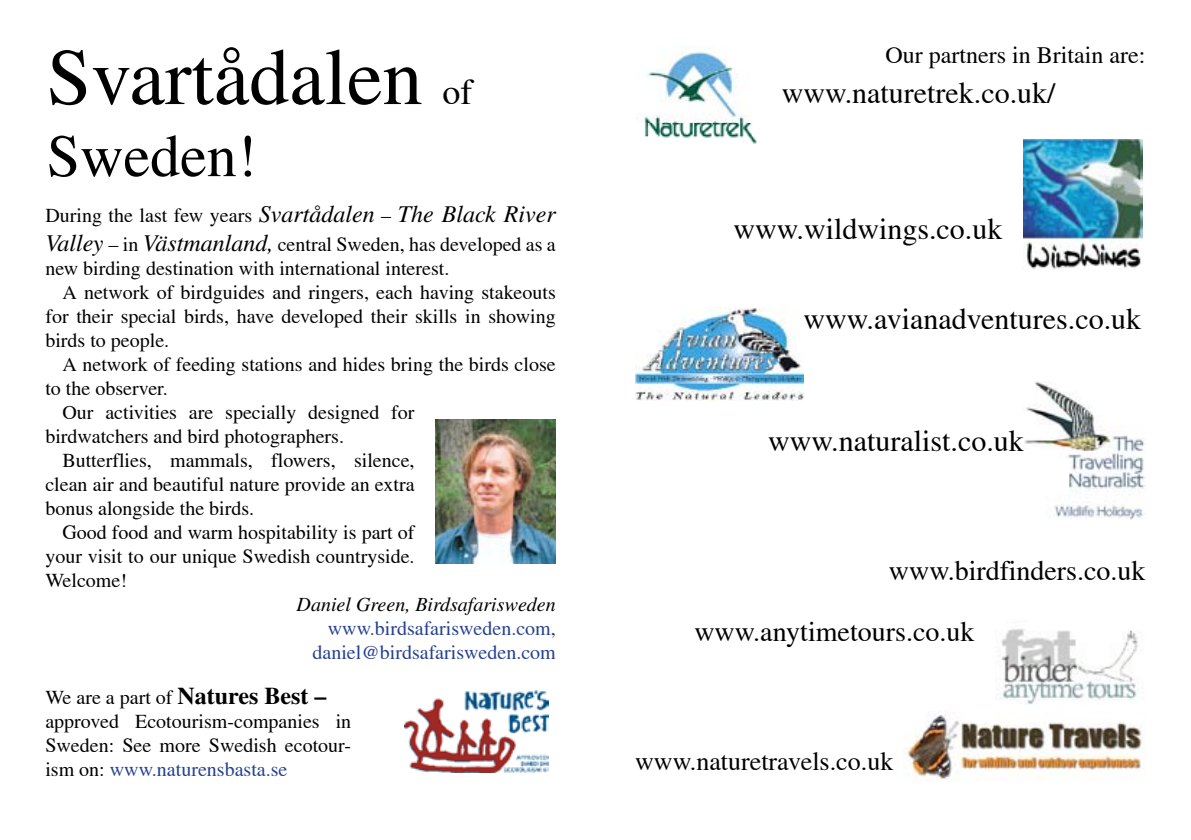
<style>
.page{position:relative;width:1191px;height:840px;background:#fff}
.page>*{position:absolute;margin:0;border:0;box-sizing:border-box;transform-origin:0 0}
.t1{font:80px "Times";color:#000}
.t2{font:60px "Times";color:#000}
.t3{font:36px "Times";color:#000}
.t4{font:30px "Times";color:#000}
.t5{font:28px/60.6px "Times";color:#000}
.t6{font:26px "Times";color:#000}
.t7{font:italic 24px "Times LT Std";color:#000}
.t8{font:24px "Times";color:#000}
.t9{font:20px/24px "Times";color:#000}
.t10{font:20px/24px "Times";color:#25408f;text-align:right}
.t11{font:italic 20px "Times LT Std";color:#000}
.s1{font-family:"Times";font-style:normal;font-size:20px}
.s2{font-family:"Times LT Std";font-style:italic;font-size:24px}
.s3{font-family:"Times LT Std";font-weight:700;font-size:24px}
.s4{color:#25408f}
</style>
<div class="page">
<img style="left:1024px;top:139px;width:118px;height:130px">
<img style="left:997px;top:629px;width:142px;height:74px">
<img style="left:1024px;top:381px;width:121px;height:138px">
<img style="left:903px;top:711px;width:241px;height:69px">
<img style="left:435px;top:420px;width:121px;height:142px">
<img style="left:405px;top:690px;width:144px;height:82px">
<img style="left:635px;top:307px;width:168px;height:93px">
<img style="left:641px;top:51px;width:116px;height:93px">
<h1 class="t1" style="left:47px;top:32px;width:377px">Svartådalen</h1>
<h3 class="t3" style="left:442px;top:72px;width:31px">of</h3>
<h2 class="t2" style="left:47px;top:122px;width:211px">Sweden!</h2>
<p class="t7" style="left:45px;top:200px;width:512px"><span class="s1">During the last few years</span> Svartådalen <span class="s1">–</span> The Black River</p>
<p class="t9" style="left:45px;top:232px;width:512px"><span class="s2">Valley</span> – in <span class="s2">Västmanland,</span> central Sweden, has developed as a new birding destination with international interest.</p>
<p class="t9" style="left:45px;top:280px;width:512px;text-align:justify;text-indent:17px">A network of birdguides and ringers, each having stakeouts for their special birds, have developed their skills in showing birds to people.</p>
<p class="t9" style="left:62px;top:352px;width:495px">A network of feeding stations and hides bring the birds close</p>
<p class="t9" style="left:45px;top:376px;width:124px">to the observer.</p>
<p class="t9" style="left:62px;top:400px;width:354px">Our activities are specially designed for</p>
<p class="t9" style="left:45px;top:424px;width:300px">birdwatchers and bird photographers.</p>
<p class="t9" style="left:62px;top:448px;width:354px">Butterflies, mammals, flowers, silence,</p>
<p class="t9" style="left:45px;top:472px;width:371px">clean air and beautiful nature provide an extra</p>
<p class="t9" style="left:45px;top:496px;width:210px">bonus alongside the birds.</p>
<p class="t9" style="left:62px;top:520px;width:354px">Good food and warm hospitability is part of</p>
<p class="t9" style="left:45px;top:544px;width:371px">your visit to our unique Swedish countryside.</p>
<p class="t9" style="left:45px;top:568px;width:83px">Welcome!</p>
<p class="t11" style="left:297px;top:593px;width:261px">Daniel Green, Birdsafarisweden</p>
<p class="t10" style="left:312px;top:616px;width:245px">www.birdsafarisweden.com, daniel@birdsafarisweden.com</p>
<p class="t9" style="left:45px;top:685px;width:307px">We are a part of <span class="s3">Natures Best – </span>approved Ecotourism-companies in<br>Sweden: See more Swedish ecotour&shy;ism on: <span class="s4">www.naturensbasta.se</span></p>
<p class="t8" style="left:885px;top:42px;width:261px">Our partners in Britain are:</p>
<h3 class="t4" style="left:781px;top:76px;width:275px">www.naturetrek.co.uk/</h3>
<h3 class="t4" style="left:733px;top:211px;width:270px">www.wildwings.co.uk</h3>
<h3 class="t4" style="left:803px;top:302px;width:339px">www.avianadventures.co.uk</h3>
<h3 class="t4" style="left:768px;top:423px;width:257px">www.naturalist.co.uk</h3>
<h3 class="t5" style="left:694px;top:540px;width:453px;text-indent:194px">www.birdfinders.co.uk www.anytimetours.co.uk</h3>
<h3 class="t6" style="left:635px;top:746px;width:260px">www.naturetravels.co.uk</h3>
</div>
